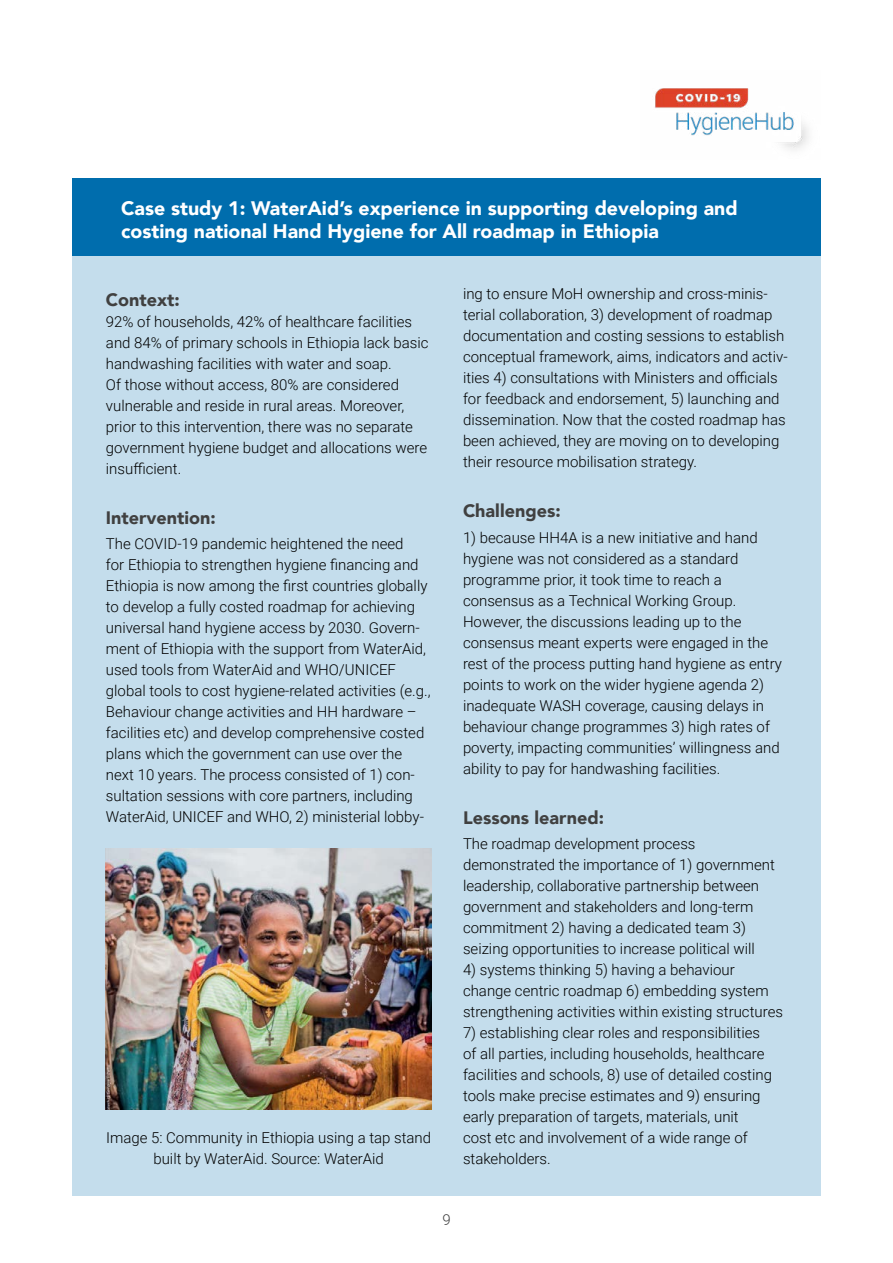
<style>
.page{position:relative;width:893px;height:1263px;background:#fff}
.page>*{position:absolute;margin:0;border:0;box-sizing:border-box;transform-origin:0 0}
.t1{font:900 19.5px/23.4px "Avenir";color:#fff}
.t2{font:900 18px "Avenir";color:#404040}
.t3{font:300 15px/21px "Roboto";color:#000}
.t4{font:300 15px "Roboto";color:#404040}
</style>
<div class="page">
<img style="left:655px;top:88px;width:154px;height:62px">
<div style="left:72px;top:256px;width:749px;height:939px;background:#c4ddec"></div>
<div style="left:72px;top:178px;width:749px;height:78px;background:#006dad"></div>
<img style="left:106px;top:849px;width:326px;height:261px">
<h1 class="t1" style="left:121px;top:196px;width:618px">Case study 1: WaterAid’s experience in supporting developing and costing national Hand Hygiene for All roadmap in Ethiopia</h1>
<p class="t2" style="left:106px;top:284px;width:75px">Context:</p>
<p class="t3" style="left:106px;top:310px;width:324px">92% of households, 42% of healthcare facilities and 84% of primary schools in Ethiopia lack basic handwashing facilities with water and soap.<br>Of those without access, 80% are considered vulnerable and reside in rural areas. Moreover, prior to this intervention, there was no separate government hygiene budget and allocations were insufficient.</p>
<p class="t2" style="left:106px;top:502px;width:111px">Intervention:</p>
<p class="t3" style="left:106px;top:533px;width:326px">The COVID-19 pandemic heightened the need<br>for Ethiopia to strengthen hygiene financing and Ethiopia is now among the first countries globally to develop a fully costed roadmap for achieving universal hand hygiene access by 2030. Govern&shy;ment of Ethiopia with the support from WaterAid, used tools from WaterAid and WHO/UNICEF global tools to cost hygiene-related activities (e.g., Behaviour change activities and HH hardware – facilities etc) and develop comprehensive costed plans which the government can use over the next 10 years. The process consisted of 1) con&shy;sultation sessions with core partners, including WaterAid, UNICEF and WHO, 2) ministerial lobby-</p>
<p class="t3" style="left:106px;top:1127px;width:327px;text-align:center">Image 5: Community in Ethiopia using a tap stand built by WaterAid. Source: WaterAid</p>
<p class="t3" style="left:463px;top:283px;width:326px">ing to ensure MoH ownership and cross-minis&shy;terial collaboration, 3) development of roadmap documentation and costing sessions to establish conceptual framework, aims, indicators and activ&shy;ities 4) consultations with Ministers and officials for feedback and endorsement, 5) launching and dissemination. Now that the costed roadmap has been achieved, they are moving on to developing their resource mobilisation strategy.</p>
<p class="t2" style="left:463px;top:495px;width:99px">Challenges:</p>
<p class="t3" style="left:463px;top:526px;width:321px">1) because HH4A is a new initiative and hand hygiene was not considered as a standard programme prior, it took time to reach a consensus as a Technical Working Group.<br>However, the discussions leading up to the consensus meant experts were engaged in the rest of the process putting hand hygiene as entry points to work on the wider hygiene agenda 2) inadequate WASH coverage, causing delays in behaviour change programmes 3) high rates of poverty, impacting communities’ willingness and ability to pay for handwashing facilities.</p>
<p class="t2" style="left:463px;top:802px;width:143px">Lessons learned:</p>
<p class="t3" style="left:463px;top:833px;width:313px">The roadmap development process demonstrated the importance of 1) government leadership, collaborative partnership between government and stakeholders and long-term commitment 2) having a dedicated team 3) seizing opportunities to increase political will</p>
<p class="t3" style="left:463px;top:959px;width:322px">4) systems thinking 5) having a behaviour change centric roadmap 6) embedding system strengthening activities within existing structures</p>
<p class="t3" style="left:463px;top:1022px;width:310px">7) establishing clear roles and responsibilities of all parties, including households, healthcare facilities and schools, 8) use of detailed costing tools make precise estimates and 9) ensuring early preparation of targets, materials, unit<br>cost etc and involvement of a wide range of stakeholders.</p>
<p class="t4" style="left:442px;top:1209px;width:10px">9</p>
</div>
